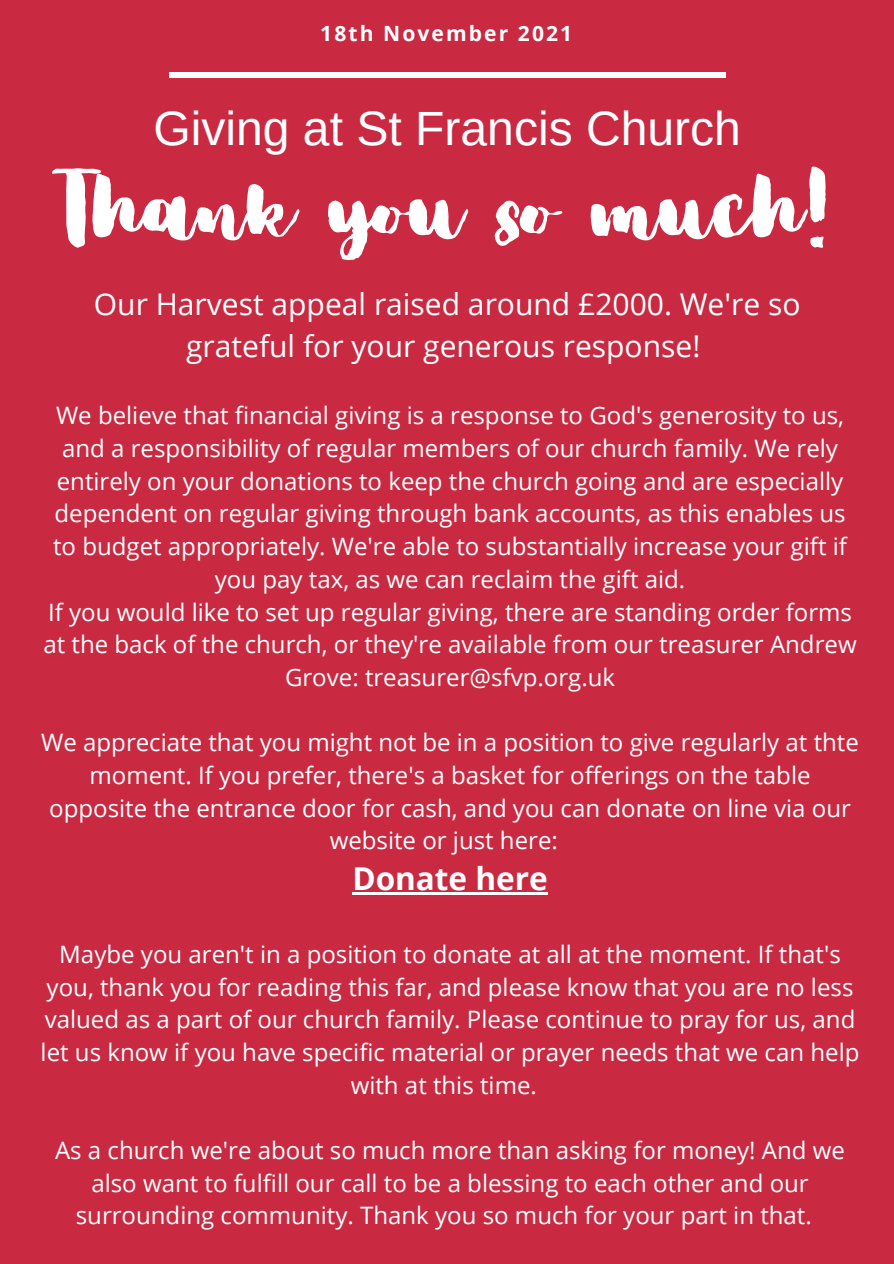
<style>
.page{position:relative;width:894px;height:1264px;background:#fff}
.page>*{position:absolute;margin:0;border:0;box-sizing:border-box;transform-origin:0 0}
.t1{font:93px "Bloom Skirt";color:#fff}
.t2{font:48px "Arimo";color:#fff}
.t3{font:700 31.5px "Open Sans";color:#fff}
.t4{font:30px/41.7px "Open Sans";color:#fff;text-align:center}
.t5{font:24px/32.7px "Open Sans";color:#fff;text-align:center}
.t6{font:700 21px "Open Sans";letter-spacing:.1em;color:#fff}
</style>
<div class="page">
<div style="left:0;top:0;width:893px;height:1263px;background:#c92a42"></div>
<div style="left:169px;top:72px;width:556px;height:6px;background:#fff"></div>
<hr style="left:352px;top:892px;width:195px;height:2px;background:#fff">
<p class="t6" style="left:320px;top:19px;width:253px">18th November 2021</p>
<p class="t2" style="left:153px;top:102px;width:589px">Giving at St Francis Church</p>
<p class="t1" style="left:64px;top:151px;width:767px">Thank you so much!</p>
<p class="t4" style="left:94px;top:283px;width:708px">Our Harvest appeal raised around £2000. We're so grateful for your generous response!</p>
<p class="t5" style="left:53px;top:399px;width:795px">We believe that financial giving is a response to God's generosity to us, and a responsibility of regular members of our church family. We rely entirely on your donations to keep the church going and are especially dependent on regular giving through bank accounts, as this enables us to budget appropriately. We're able to substantially increase your gift if you pay tax, as we can reclaim the gift aid.</p>
<p class="t5" style="left:43px;top:595px;width:814px">If you would like to set up regular giving, there are standing order forms at the back of the church, or they're available from our treasurer Andrew<br>Grove: treasurer@sfvp.org.uk</p>
<p class="t5" style="left:41px;top:725px;width:819px">We appreciate that you might not be in a position to give regularly at thte moment. If you prefer, there's a basket for offerings on the table opposite the entrance door for cash, and you can donate on line via our website or just here:</p>
<p class="t3" style="left:352px;top:856px;width:197px">Donate here</p>
<p class="t5" style="left:41px;top:937px;width:820px">Maybe you aren't in a position to donate at all at the moment. If that's you, thank you for reading this far, and please know that you are no less valued as a part of our church family. Please continue to pray for us, and let us know if you have specific material or prayer needs that we can help with at this time.</p>
<p class="t5" style="left:55px;top:1133px;width:791px">As a church we're about so much more than asking for money! And we also want to fulfill our call to be a blessing to each other and our surrounding community. Thank you so much for your part in that.</p>
</div>
